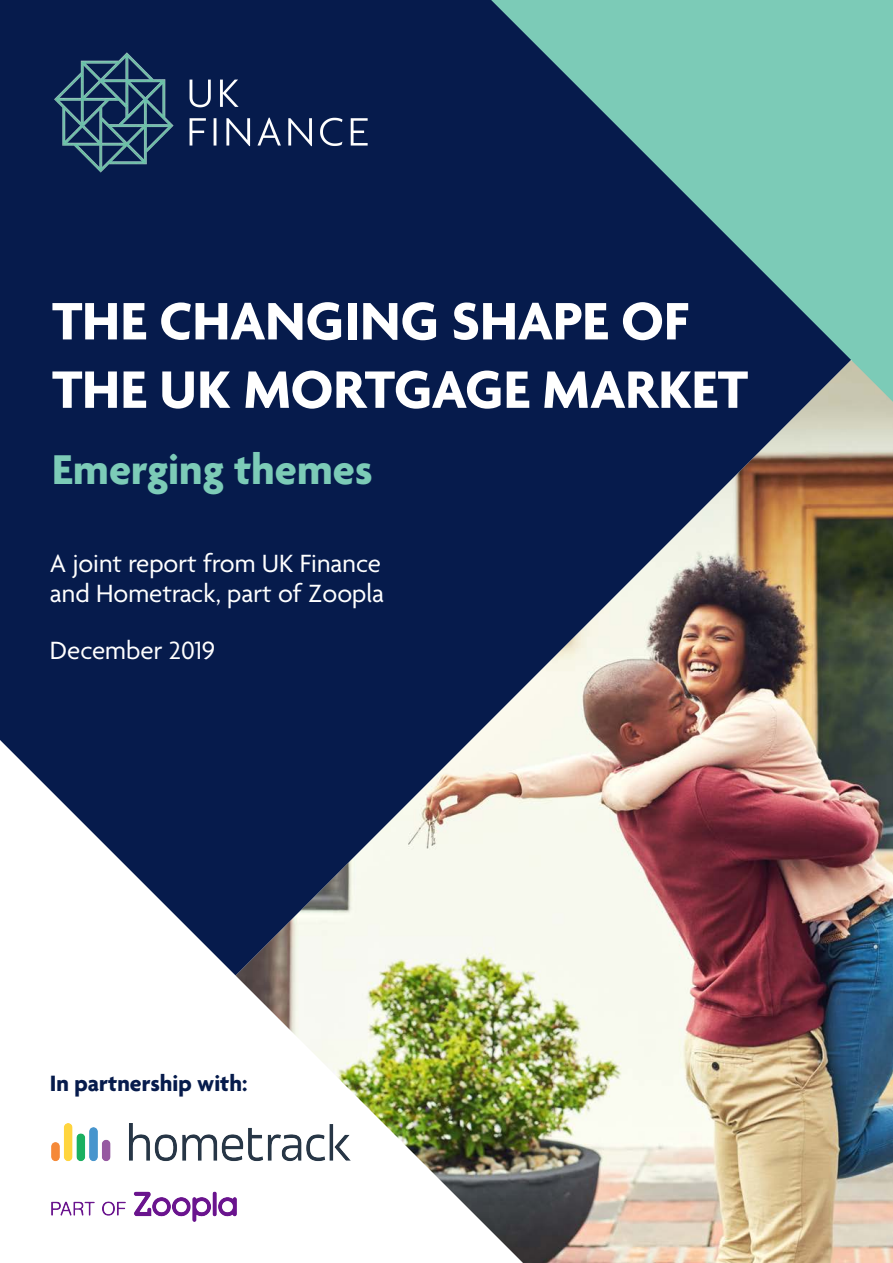
<style>
.page{position:relative;width:893px;height:1263px;background:#061b4c}
.page>*{position:absolute;margin:0;border:0;box-sizing:border-box;transform-origin:0 0}
.HEADLINE_1a_White{font:700 57px/68.4px "Agenda";letter-spacing:-.005em;color:#fff}
.Sub_header_2_Green{font:700 45px "Agenda";color:#7ccbb7}
.Sub_header_1_White{font:27px/30px "Agenda";color:#fff}
.Sub_header_1_White-2{font:700 24px "Agenda";color:#061b4c}
</style>
<div class="page">
<img style="left:471px;top:402px;width:422px;height:861px">
<svg style="left:491px;top:0;width:402px;height:402px;fill:#7cc7b1"></svg>
<img style="left:0;top:740px;width:523px;height:523px">
<img style="left:54px;top:52px;width:314px;height:121px">
<img style="left:52px;top:1124px;width:299px;height:97px">
<p class="HEADLINE_1a_White" style="left:52px;top:290px;width:698px">THE CHANGING SHAPE OF<br>THE UK MORTGAGE MARKET</p>
<p class="Sub_header_2_Green" style="left:52px;top:445px;width:322px">Emerging themes</p>
<p class="Sub_header_1_White" style="left:50px;top:550px;width:336px">A joint report from UK Finance and Hometrack, part of Zoopla</p>
<p class="Sub_header_1_White" style="left:50px;top:637px;width:167px">December 2019</p>
<p class="Sub_header_1_White-2" style="left:50px;top:1070px;width:199px">In partnership with:</p>
</div>
